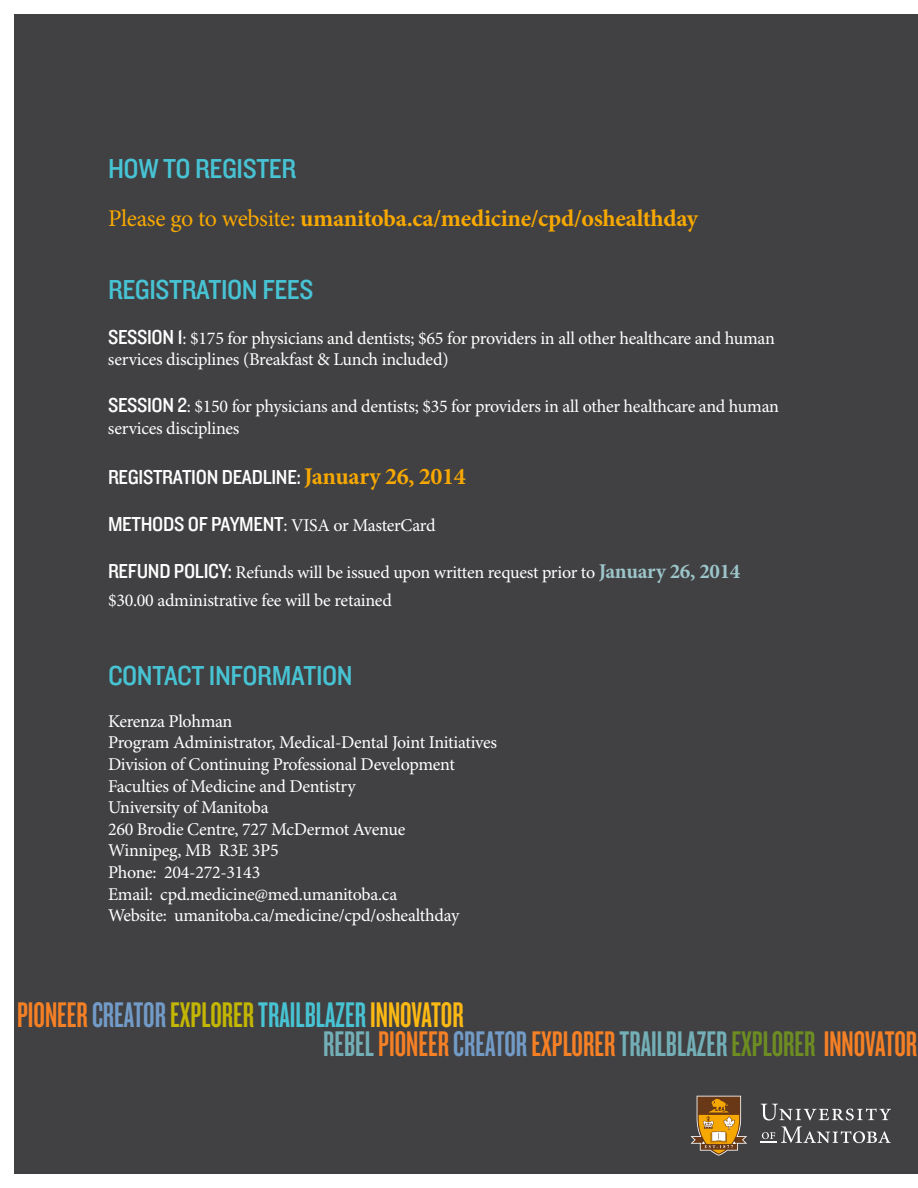
<style>
.page{position:relative;width:918px;height:1188px;background:#414042}
.page>*{position:absolute;margin:0;border:0;box-sizing:border-box;transform-origin:0 0}
.t1{font:37.05px/29.5px "Knockout HTF47 Bantamweight";color:#f58025}
.t2{font:28.5px "Knockout HTF30 Junior Welterwt";letter-spacing:-.015em;color:#47c3d3}
.t3{font:700 24px "Minion Pro";letter-spacing:-.015em;color:#f7a800}
.t4{font:21px "Knockout HTF30 Junior Welterwt";letter-spacing:-.015em;color:#fff}
.t5{font:18px/21.6px "Minion Pro";letter-spacing:-.015em;color:#fff}
.s1{font-weight:400}
.s2{font-family:"Knockout HTF30 Junior Welterwt";font-size:21px}
.s3{font-family:"Minion Pro";font-weight:700;font-size:24px;color:#f7a800}
.s4{font-weight:700;font-size:21px;color:#9cc5ca}
.s5{color:#73afb7}
.s6{color:#729bc7}
.s7{color:#c3b600}
.s8{color:#47c3d3}
.s9{color:#fdb913}
.s10{color:#6d8d23}
</style>
<div class="page">
<svg style="left:761px;top:1104px;width:130px;height:39px"></svg>
<svg style="left:690px;top:1096px;width:57px;height:60px"></svg>
<div style="left:0;top:0;width:14px;height:1188px;background:#fff"></div>
<div style="left:0;top:0;width:918px;height:14px;background:#fff"></div>
<div style="left:0;top:1174px;width:918px;height:14px;background:#fff"></div>
<h2 class="t2" style="left:108px;top:153px;width:190px">HOW TO REGISTER</h2>
<h3 class="t3" style="left:108px;top:204px;width:592px"><span class="s1">Please go to website:</span> umanitoba.ca/medicine/cpd/oshealthday</h3>
<h2 class="t2" style="left:108px;top:275px;width:207px">REGISTRATION FEES</h2>
<p class="t5" style="left:108px;top:328px;width:668px"><span class="s2">SESSION 1</span>: $175 for physicians and dentists; $65 for providers in all other healthcare and human services disciplines (Breakfast &amp; Lunch included)</p>
<p class="t5" style="left:108px;top:396px;width:673px"><span class="s2">SESSION 2</span>: $150 for physicians and dentists; $35 for providers in all other healthcare and human services disciplines</p>
<p class="t4" style="left:108px;top:466px;width:359px">REGISTRATION DEADLINE:<span class="s3">January 26, 2014</span></p>
<p class="t5" style="left:108px;top:515px;width:329px"><span class="s2">METHODS OF PAYMENT</span>: VISA or MasterCard</p>
<p class="t5" style="left:108px;top:559px;width:634px;line-height:28.3px"><span class="s2">REFUND POLICY:</span> Refunds will be issued upon written request prior to <span class="s4">January 26, 2014 </span>$30.00 administrative fee will be retained</p>
<h2 class="t2" style="left:108px;top:661px;width:246px">CONTACT INFORMATION</h2>
<p class="t5" style="left:108px;top:711px;width:391px">Kerenza Plohman<br>Program Administrator, Medical-Dental Joint Initiatives Division of Continuing Professional Development Faculties of Medicine and Dentistry<br>University of Manitoba<br>260 Brodie Centre, 727 McDermot Avenue<br>Winnipeg, MB R3E 3P5<br>Phone: 204-272-3143<br>Email: cpd.medicine@med.umanitoba.ca<br>Website: umanitoba.ca/medicine/cpd/oshealthday</p>
<h1 class="t1" style="left:323px;top:1000px;width:596px;text-indent:-319px"><span class="s5">L</span>PIONEER <span class="s6">CREATOR</span><span class="s7">EXPLORER</span><span class="s8">TRAILBLAZER</span> <span class="s9">INNOVATOR<br></span><span class="s5">REBEL</span>PIONEER <span class="s6">CREATOR</span> EXPLORER<span class="s5">TRAILBLAZER</span> <span class="s10">EXPLORER</span> INNOVATOR</h1>
</div>
